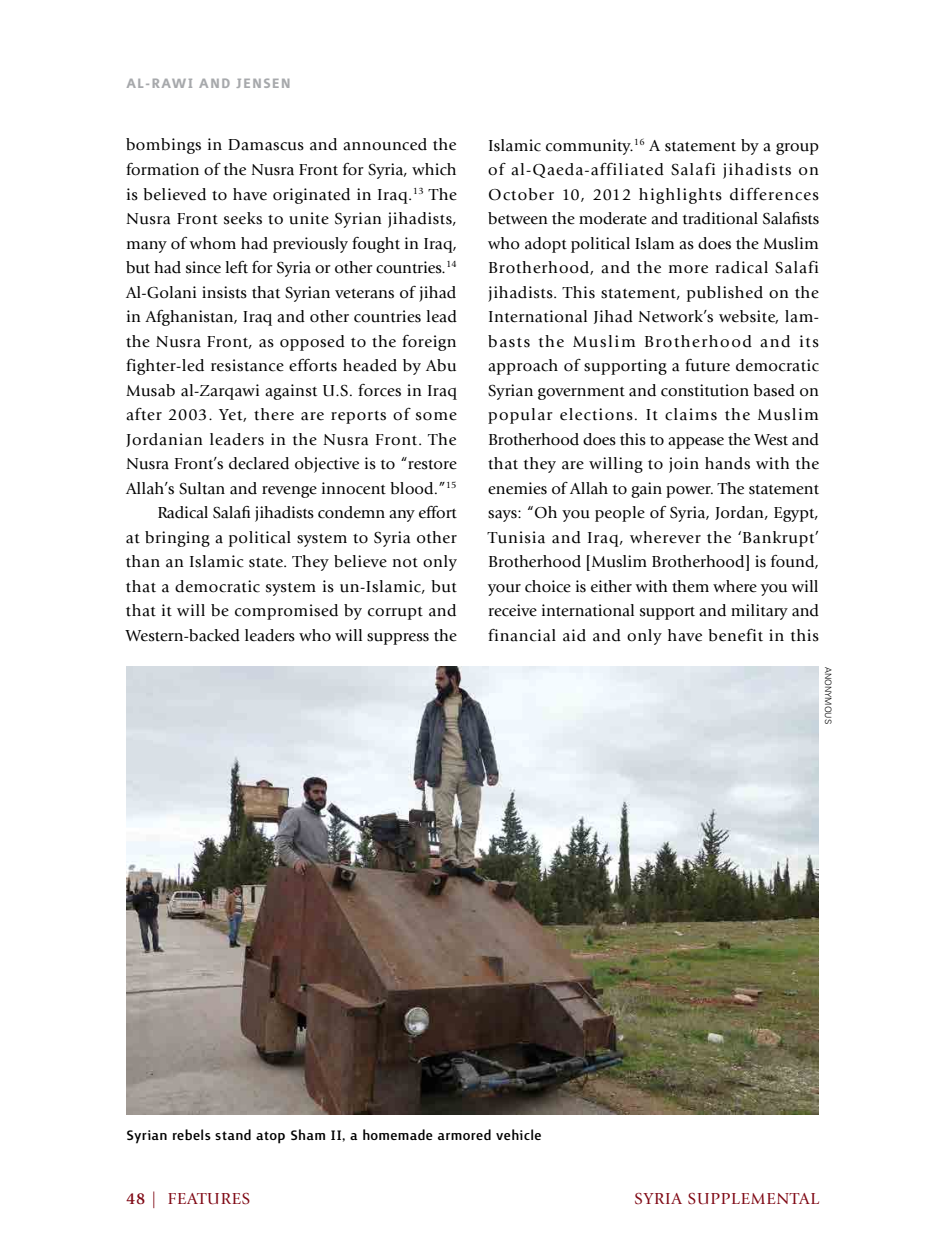
<style>
.page{position:relative;width:945px;height:1260px;background:#fff}
.page>*{position:absolute;margin:0;border:0;box-sizing:border-box;transform-origin:0 0}
.t1{font:500 17.5px "Surface";letter-spacing:.02em;color:#000}
.t2{font:700 17.5px "Surface";letter-spacing:.06em;color:#a7a9ac}
.t3{font:16.62px/24.5px "Giovanni Std";letter-spacing:.025em;color:#000;text-align:right}
.t4{font:16.62px "Giovanni Std";letter-spacing:.05em;color:#7f0814}
.t5{font:300 8.75px "Univers LT Std";color:#000}
.s1{font-weight:700}
</style>
<div class="page">
<img style="left:126px;top:667px;width:693px;height:447px">
<p class="t2" style="left:126px;top:76px;width:166px">AL-RAWI AND JENSEN</p>
<p class="t3" style="left:126px;top:133px;width:333px">bombings in Damascus and announced the formation of the Nusra Front for Syria, which is believed to have originated in Iraq.<sup>13</sup> The Nusra Front seeks to unite Syrian jihadists, many of whom had previously fought in Iraq, but had since left for Syria or other countries.<sup>14<br></sup>Al-Golani insists that Syrian veterans of jihad in Afghanistan, Iraq and other countries lead the Nusra Front, as opposed to the foreign fighter-led resistance efforts headed by Abu Musab al-Zarqawi against U.S. forces in Iraq after 2003. Yet, there are reports of some Jordanian leaders in the Nusra Front. The Nusra Front’s declared objective is to “restore Allah’s Sultan and revenge innocent blood.”<sup>15<br></sup>Radical Salafi jihadists condemn any effort<br>at bringing a political system to Syria other than an Islamic state. They believe not only that a democratic system is un-Islamic, but that it will be compromised by corrupt and Western-backed leaders who will suppress the</p>
<p class="t3" style="left:488px;top:133px;width:332px;text-align:justify">Islamic community.<sup>16</sup> A statement by a group of al-Qaeda-affiliated Salafi jihadists on October 10, 2012 highlights differences between the moderate and traditional Salafists who adopt political Islam as does the Muslim Brotherhood, and the more radical Salafi jihadists. This statement, published on the International Jihad Network’s website, lam&shy;basts the Muslim Brotherhood and its approach of supporting a future democratic Syrian government and constitution based on popular elections. It claims the Muslim Brotherhood does this to appease the West and that they are willing to join hands with the enemies of Allah to gain power. The statement says: “Oh you people of Syria, Jordan, Egypt, Tunisia and Iraq, wherever the ‘Bankrupt’ Brotherhood [Muslim Brotherhood] is found, your choice is either with them where you will receive international support and military and financial aid and only have benefit in this</p>
<p class="t1" style="left:126px;top:1127px;width:417px">Syrian rebels stand atop Sham II, a homemade armored vehicle</p>
<p class="t5" style="left:834px;top:667px;width:59px;rotate:90deg">ANONYMOUS</p>
<p class="t4" style="left:126px;top:1189px;width:126px"><span class="s1">48</span> | FEATURES</p>
<p class="t4" style="left:635px;top:1189px;width:186px">SYRIA SUPPLEMENTAL</p>
</div>
